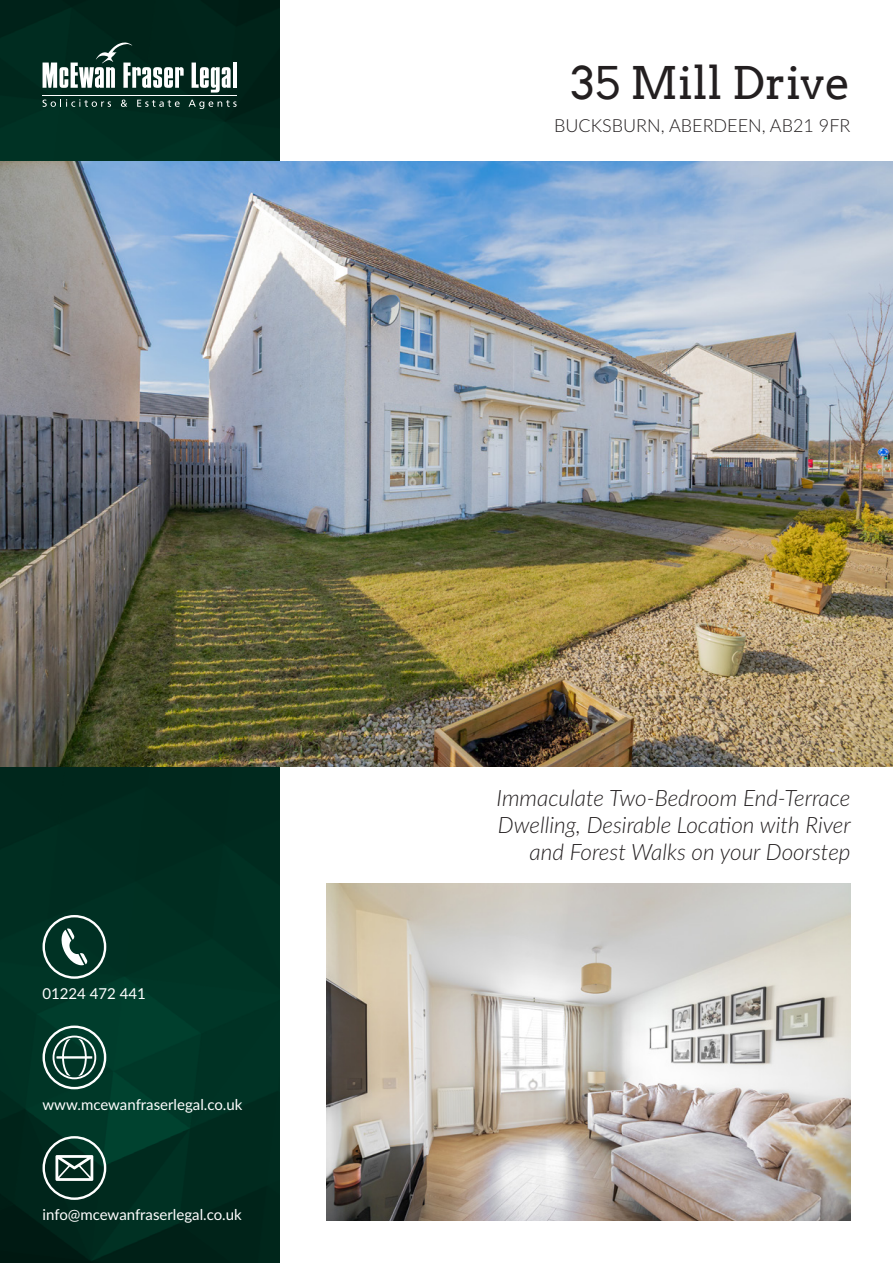
<style>
.page{position:relative;width:893px;height:1263px;background:#fff}
.page>*{position:absolute;margin:0;border:0;box-sizing:border-box;transform-origin:0 0}
.t1{font:45px "Arvo";color:#231f20}
.t2{font:italic 300 22.5px/27px "Lato";color:#231f20;text-align:right}
.t3{font:300 18px "Lato";color:#231f20}
.t4{font:15px "Lato";color:#fff}
</style>
<div class="page">
<img style="left:0;top:0;width:279px;height:1263px">
<img style="left:0;top:162px;width:893px;height:605px">
<svg style="left:43px;top:43px;width:141px;height:45px"></svg>
<svg style="left:192px;top:63px;width:39px;height:30px"></svg>
<hr style="left:233px;top:63px;width:4px;height:25px;background:#fff">
<hr style="left:43px;top:95px;width:194px;height:1px;background:#fff">
<svg style="left:43px;top:99px;width:68px;height:8px"></svg>
<svg style="left:121px;top:100px;width:6px;height:7px"></svg>
<svg style="left:137px;top:100px;width:43px;height:7px"></svg>
<svg style="left:189px;top:100px;width:48px;height:9px"></svg>
<img style="left:326px;top:883px;width:524px;height:337px">
<svg style="left:43px;top:915px;width:63px;height:64px;background:#335a4f"></svg>
<svg style="left:43px;top:1025px;width:63px;height:64px;background:#3a6559"></svg>
<svg style="left:43px;top:1136px;width:63px;height:64px;background:#3a5b52"></svg>
<h1 class="t1" style="left:571px;top:55px;width:281px">35 Mill Drive</h1>
<p class="t3" style="left:554px;top:113px;width:298px">BUCKSBURN, ABERDEEN, AB21 9FR</p>
<p class="t4" style="left:43px;top:983px;width:105px">01224 472 441</p>
<p class="t4" style="left:43px;top:1094px;width:201px">www.mcewanfraserlegal.co.uk</p>
<p class="t4" style="left:43px;top:1204px;width:201px">info@mcewanfraserlegal.co.uk</p>
<p class="t2" style="left:497px;top:783px;width:356px">Immaculate Two-Bedroom End-Terrace<br>Dwelling, Desirable Location with River and Forest Walks on your Doorstep</p>
</div>
